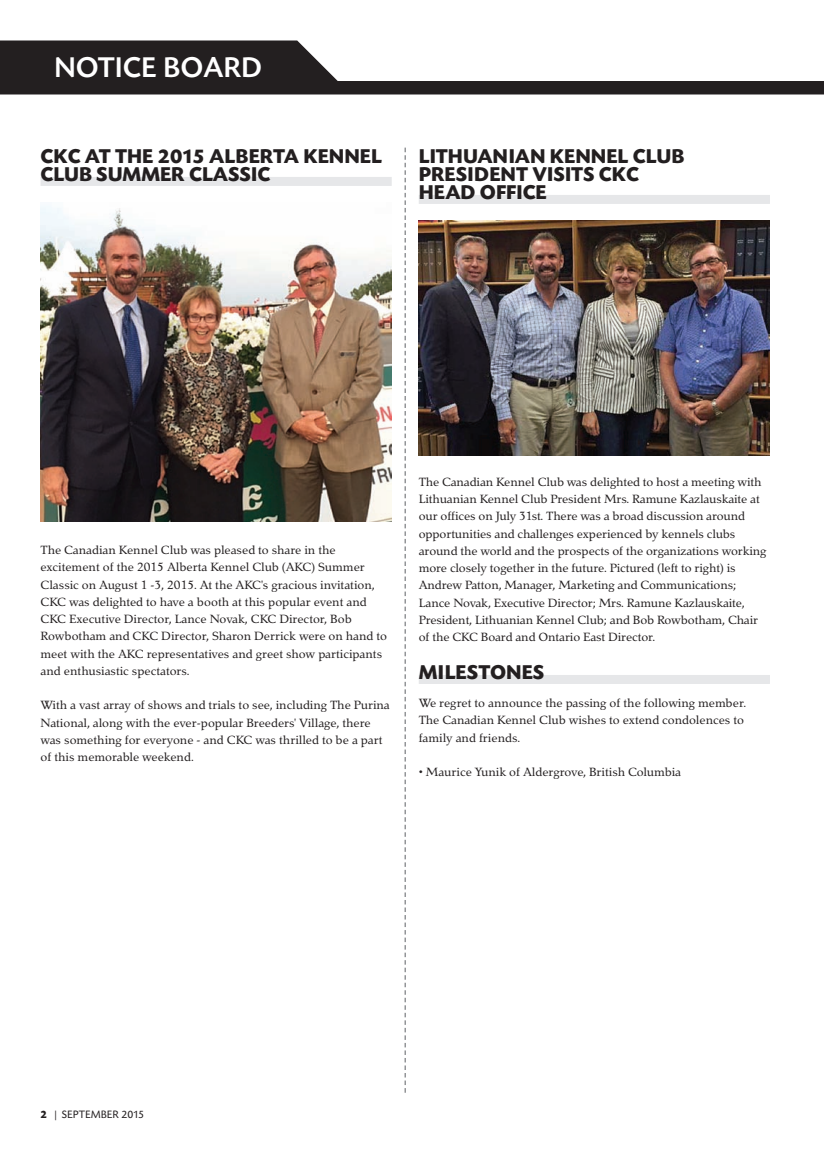
<style>
.page{position:relative;width:824px;height:1161px;background:#fff}
.page>*{position:absolute;margin:0;border:0;box-sizing:border-box;transform-origin:0 0}
.t1{font:500 30px "Today BEF";color:#fff}
.t2{font:700 21px/18px "Today BEF";color:#231f20}
.t3{font:15px/17.2px "Tarocco";letter-spacing:-.005em;color:#231f20}
.t4{font:11.25px "Today BEF";color:#231f20}
.s1{font-weight:700}
</style>
<div class="page">
<svg style="left:0;top:40px;width:824px;height:54px;fill:#231f20"></svg>
<div style="left:40px;top:177px;width:352px;height:9px;background:#e6e7e9"></div>
<div style="left:418px;top:195px;width:352px;height:9px;background:#e6e7e9"></div>
<div style="left:418px;top:675px;width:352px;height:9px;background:#e6e7e9"></div>
<svg style="left:404px;top:148px;width:2px;height:945px"></svg>
<img style="left:40px;top:206px;width:352px;height:315px">
<img style="left:418px;top:220px;width:352px;height:236px">
<h1 class="t1" style="left:54px;top:56px;width:210px">NOTICE BOARD</h1>
<h2 class="t2" style="left:40px;top:149px;width:343px">CKC AT THE 2015 ALBERTA KENNEL<br>CLUB SUMMER CLASSIC</h2>
<h2 class="t2" style="left:418px;top:149px;width:267px">LITHUANIAN KENNEL CLUB<br>PRESIDENT VISITS CKC<br>HEAD OFFICE</h2>
<p class="t3" style="left:40px;top:540px;width:348px">The Canadian Kennel Club was pleased to share in the excitement of the 2015 Alberta Kennel Club (AKC) Summer Classic on August 1 -3, 2015. At the AKC's gracious invitation, CKC was delighted to have a booth at this popular event and CKC Executive Director, Lance Novak, CKC Director, Bob Rowbotham and CKC Director, Sharon Derrick were on hand to meet with the AKC representatives and greet show participants and enthusiastic spectators.</p>
<p class="t3" style="left:40px;top:696px;width:351px">With a vast array of shows and trials to see, including The Purina National, along with the ever-popular Breeders' Village, there was something for everyone - and CKC was thrilled to be a part of this memorable weekend.</p>
<p class="t3" style="left:418px;top:472px;width:349px">The Canadian Kennel Club was delighted to host a meeting with Lithuanian Kennel Club President Mrs. Ramune Kazlauskaite at our offices on July 31st. There was a broad discussion around opportunities and challenges experienced by kennels clubs around the world and the prospects of the organizations working more closely together in the future. Pictured (left to right) is Andrew Patton, Manager, Marketing and Communications; Lance Novak, Executive Director; Mrs. Ramune Kazlauskaite, President, Lithuanian Kennel Club; and Bob Rowbotham, Chair of the CKC Board and Ontario East Director.</p>
<h2 class="t2" style="left:418px;top:665px;width:127px">MILESTONES</h2>
<p class="t3" style="left:418px;top:693px;width:329px">We regret to announce the passing of the following member.<br>The Canadian Kennel Club wishes to extend condolences to family and friends.</p>
<p class="t3" style="left:418px;top:762px;width:264px">• Maurice Yunik of Aldergrove, British Columbia</p>
<p class="t4" style="left:40px;top:1110px;width:105px"><span class="s1">2</span> | SEPTEMBER 2015</p>
</div>
